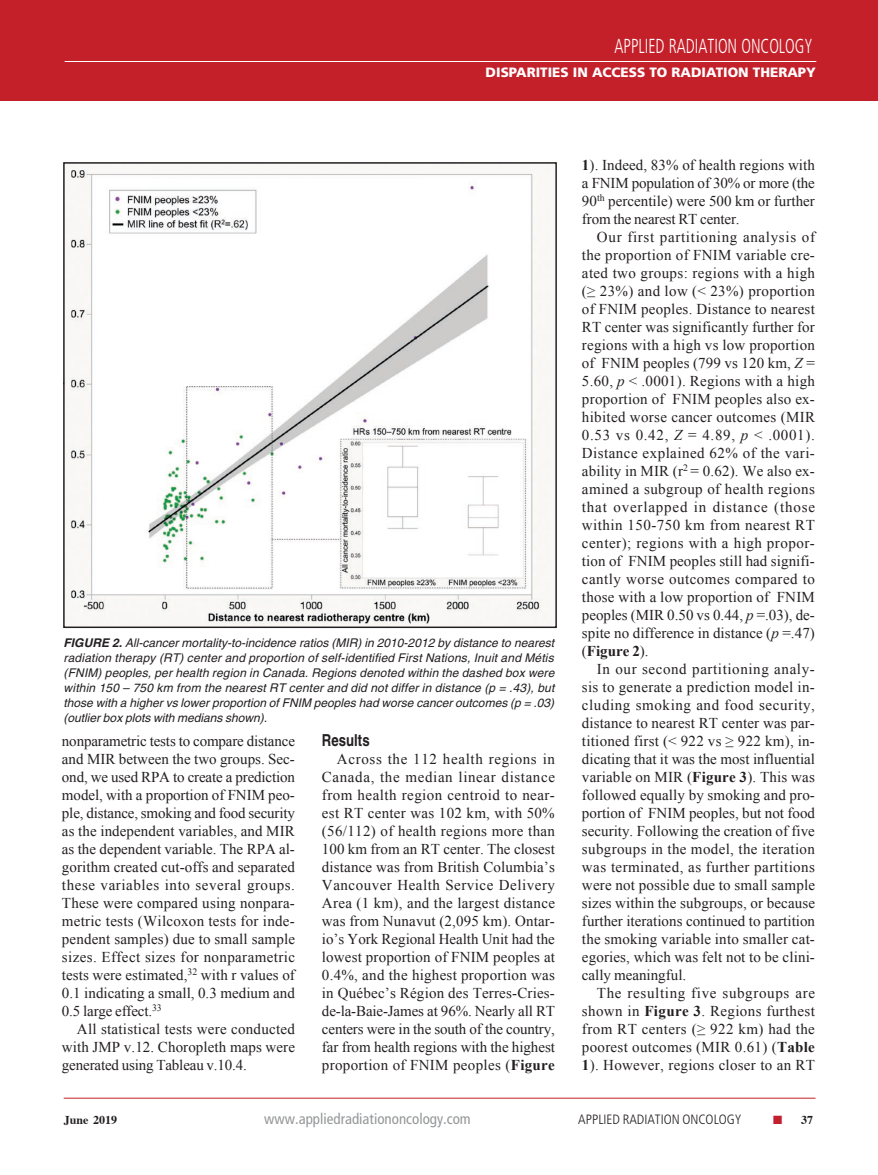
<style>
.page{position:relative;width:878px;height:1175px;background:#fff}
.page>*{position:absolute;margin:0;border:0;box-sizing:border-box;transform-origin:0 0}
.t1{font:300 condensed 20.25px "Frutiger";color:#fff;scale:.8 1}
.Article_subhead{font:700 16.5px "Helvetica";color:#231f20;scale:.8 1}
.Article_body_copy{font:15px/18px "Times New Roman";letter-spacing:.005em;color:#231f20;text-align:justify}
.t2{font:condensed 15px "Frutiger";color:#949698}
.t3{font:900 13.5px "Frutiger";color:#fff}
.t4{font:300 condensed 13.5px "Frutiger";color:#231f20}
.Article_fig_caption{font:italic 12px/15px "Helvetica";color:#231f20;text-align:justify}
.t5{font:700 12px "Times";color:#231f20}
.s1{font-weight:700}
.s2{font-style:italic}
.s3{color:#c2202f}
</style>
<div class="page">
<div style="left:0;top:0;width:878px;height:101px;background:#c4202a"></div>
<hr style="left:64px;top:1097px;width:751px;height:1px;background:#c4202a">
<hr style="left:65px;top:61px;width:751px;height:1px;background:#fff">
<img style="left:66px;top:169px;width:481px;height:456px">
<div style="left:63px;top:162px;width:494px;height:466px;border:2px solid #231f20"></div>
<h1 class="t1" style="left:614px;top:34px;width:249px">APPLIED RADIATION ONCOLOGY</h1>
<p class="t3" style="left:485px;top:64px;width:332px">DISPARITIES IN ACCESS TO RADIATION THERAPY</p>
<p class="Article_fig_caption" style="left:64px;top:635px;width:492px"><span class="s1">FIGURE 2.</span> All-cancer mortality-to-incidence ratios (MIR) in 2010-2012 by distance to nearest radiation therapy (RT) center and proportion of self-identified First Nations, Inuit and Métis (FNIM) peoples, per health region in Canada. Regions denoted within the dashed box were within 150 – 750 km from the nearest RT center and did not differ in distance (p = .43), but those with a higher vs lower proportion of FNIM peoples had worse cancer outcomes (p = .03) (outlier box plots with medians shown).</p>
<p class="Article_body_copy" style="left:62px;top:731px;width:234px">nonparametric tests to compare distance and MIR between the two groups. Sec&shy;ond, we used RPA to create a prediction model, with a proportion of FNIM peo&shy;ple, distance, smoking and food security as the independent variables, and MIR as the dependent variable. The RPA al&shy;gorithm created cut-offs and separated these variables into several groups.<br>These were compared using nonpara&shy;metric tests (Wilcoxon tests for inde&shy;pendent samples) due to small sample sizes. Effect sizes for nonparametric tests were estimated,<sup>32</sup> with r values of 0.1 indicating a small, 0.3 medium and 0.5 large effect.<sup>33</sup></p>
<p class="Article_body_copy" style="left:62px;top:1019px;width:234px;text-indent:15px">All statistical tests were conducted with JMP v.12. Choropleth maps were generated using Tableau v.10.4.</p>
<p class="Article_subhead" style="left:322px;top:730px;width:61px">Results</p>
<p class="Article_body_copy" style="left:322px;top:749px;width:234px;text-indent:15px">Across the 112 health regions in Canada, the median linear distance from health region centroid to near&shy;est RT center was 102 km, with 50% (56/112) of health regions more than 100 km from an RT center. The closest distance was from British Columbia’s Vancouver Health Service Delivery Area (1 km), and the largest distance was from Nunavut (2,095 km). Ontar&shy;io’s York Regional Health Unit had the lowest proportion of FNIM peoples at 0.4%, and the highest proportion was in Québec’s Région des Terres-Cries&shy;de-la-Baie-James at 96%. Nearly all RT centers were in the south of the country, far from health regions with the highest proportion of FNIM peoples (<span class="s1">Figure</span></p>
<p class="Article_body_copy" style="left:582px;top:155px;width:234px"><span class="s1">1</span>). Indeed, 83% of health regions with a FNIM population of 30% or more (the 90<sup>th</sup> percentile) were 500 km or further from the nearest RT center.</p>
<p class="Article_body_copy" style="left:582px;top:227px;width:234px;text-indent:15px">Our first partitioning analysis of the proportion of FNIM variable cre&shy;ated two groups: regions with a high (≥ 23%) and low (&lt; 23%) proportion of FNIM peoples. Distance to nearest RT center was significantly further for regions with a high vs low proportion of FNIM peoples (799 vs 120 km, <span class="s2">Z</span> = 5.60, <span class="s2">p</span> &lt; .0001). Regions with a high proportion of FNIM peoples also ex&shy;hibited worse cancer outcomes (MIR 0.53 vs 0.42, <span class="s2">Z</span> = 4.89, <span class="s2">p</span> &lt; .0001).<br>Distance explained 62% of the vari&shy;ability in MIR (r<sup>2</sup> = 0.62). We also ex&shy;amined a subgroup of health regions that overlapped in distance (those within 150-750 km from nearest RT center); regions with a high propor&shy;tion of FNIM peoples still had signifi&shy;cantly worse outcomes compared to those with a low proportion of FNIM peoples (MIR 0.50 vs 0.44, <span class="s2">p</span> =.03), de&shy;spite no difference in distance (<span class="s2">p</span> =.47) (<span class="s1">Figure 2</span>).</p>
<p class="Article_body_copy" style="left:582px;top:659px;width:235px;text-indent:15px">In our second partitioning analy&shy;sis to generate a prediction model in&shy;cluding smoking and food security, distance to nearest RT center was par&shy;titioned first (&lt; 922 vs ≥ 922 km), in&shy;dicating that it was the most influential variable on MIR (<span class="s1">Figure 3</span>). This was followed equally by smoking and pro&shy;portion of FNIM peoples, but not food security. Following the creation of five subgroups in the model, the iteration was terminated, as further partitions were not possible due to small sample sizes within the subgroups, or because further iterations continued to partition the smoking variable into smaller cat&shy;egories, which was felt not to be clini&shy;cally meaningful.</p>
<p class="Article_body_copy" style="left:582px;top:983px;width:234px;text-indent:15px">The resulting five subgroups are shown in <span class="s1">Figure 3</span>. Regions furthest from RT centers (≥ 922 km) had the poorest outcomes (MIR 0.61) (<span class="s1">Table 1</span>). However, regions closer to an RT</p>
<p class="t5" style="left:64px;top:1108px;width:55px">June 2019</p>
<p class="t2" style="left:264px;top:1110px;width:208px">www.appliedradiationoncology.com</p>
<p class="t4" style="left:578px;top:1112px;width:165px">APPLIED RADIATION ONCOLOGY</p>
<p class="t5" style="left:773px;top:1108px;width:41px"><span class="s3">■</span> 37</p>
</div>
